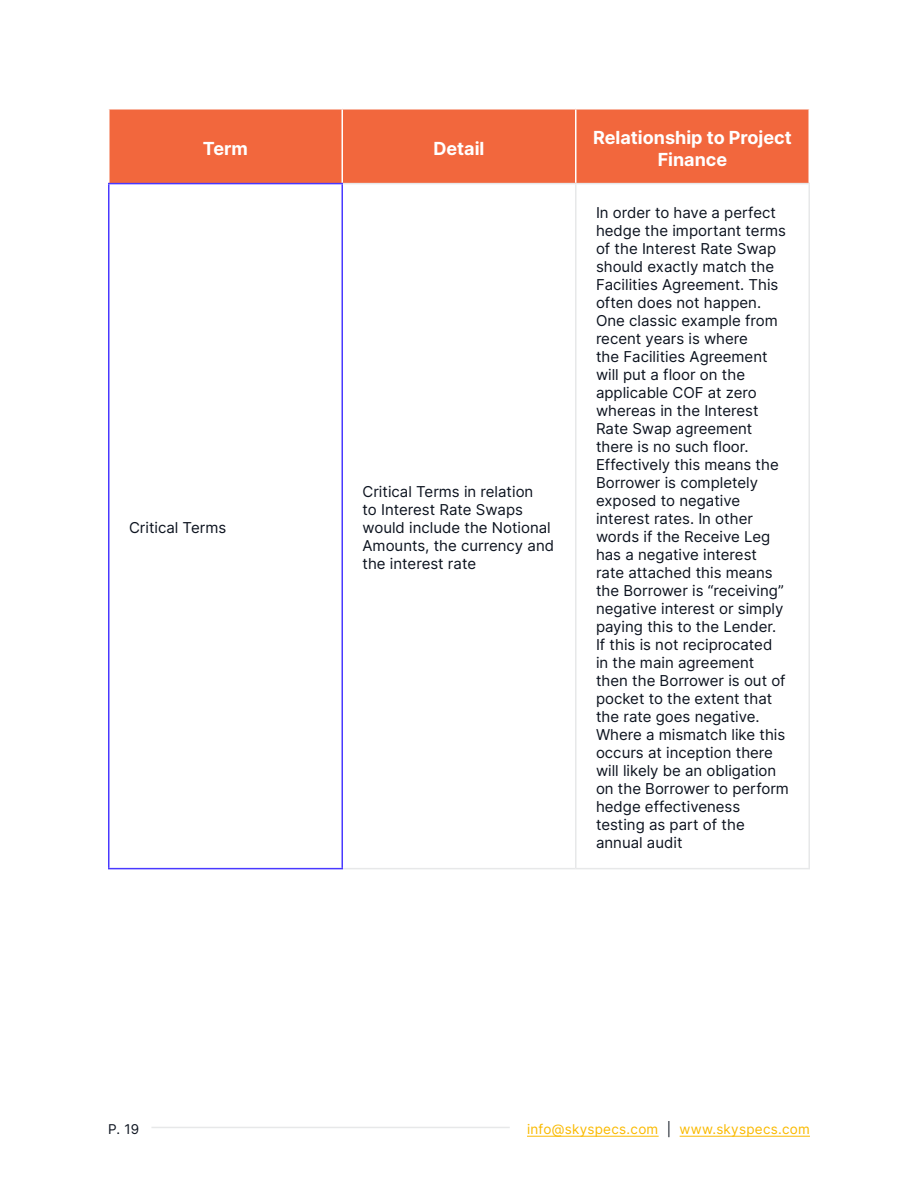
<style>
.page{position:relative;width:918px;height:1188px;background:#fff}
.page>*{position:absolute;margin:0;border:0;box-sizing:border-box;transform-origin:0 0}
.t1{font:700 18px/21.6px "Inter";color:#fff;text-align:center}
.Table_Body_Text{font:15px/18px "Inter";color:#0c131f}
.t2{font:13.5px "Inter";letter-spacing:.02em;color:#faba00}
.t3{font:13.5px "Inter";color:#0c131f}
.s1{color:#0c131f}
</style>
<div class="page">
<hr style="left:527px;top:1136px;width:132px;height:1px;background:#faba00">
<hr style="left:680px;top:1136px;width:130px;height:1px;background:#faba00">
<hr style="left:151px;top:1127px;width:359px;height:1px;background:#e7e8e9">
<div style="left:110px;top:110px;width:698px;height:73px;background:#f2673d"></div>
<hr style="left:342px;top:110px;width:1px;height:73px;background:#fff">
<hr style="left:575px;top:110px;width:1px;height:73px;background:#fff">
<hr style="left:343px;top:183px;width:233px;height:1px;background:#e7e8e9">
<hr style="left:576px;top:183px;width:234px;height:1px;background:#e7e8e9">
<hr style="left:575px;top:184px;width:1px;height:684px;background:#e7e8e9">
<hr style="left:808px;top:184px;width:2px;height:684px;background:#e7e8e9">
<hr style="left:343px;top:868px;width:233px;height:1px;background:#e7e8e9">
<hr style="left:576px;top:868px;width:234px;height:1px;background:#e7e8e9">
<hr style="left:108px;top:183px;width:235px;height:1px;background:#4939ff">
<hr style="left:108px;top:184px;width:2px;height:684px;background:#4939ff">
<hr style="left:342px;top:184px;width:1px;height:684px;background:#4939ff">
<hr style="left:108px;top:868px;width:235px;height:1px;background:#4939ff">
<p class="t1" style="left:203px;top:137px;width:47px">Term</p>
<p class="t1" style="left:433px;top:137px;width:53px">Detail</p>
<p class="t1" style="left:593px;top:126px;width:200px">Relationship to Project<br>Finance</p>
<p class="Table_Body_Text" style="left:129px;top:519px;width:99px">Critical Terms</p>
<p class="Table_Body_Text" style="left:363px;top:483px;width:193px">Critical Terms in relation<br>to Interest Rate Swaps would include the Notional<br>Amounts, the currency and the interest rate</p>
<p class="Table_Body_Text" style="left:596px;top:204px;width:194px">In order to have a perfect hedge the important terms of the Interest Rate Swap should exactly match the<br>Facilities Agreement. This often does not happen.<br>One classic example from recent years is where<br>the Facilities Agreement will put a floor on the applicable COF at zero whereas in the Interest<br>Rate Swap agreement there is no such floor.<br>Effectively this means the<br>Borrower is completely exposed to negative interest rates. In other words if the Receive Leg has a negative interest<br>rate attached this means the Borrower is “receiving” negative interest or simply paying this to the Lender.<br>If this is not reciprocated<br>in the main agreement then the Borrower is out of pocket to the extent that the rate goes negative.<br>Where a mismatch like this occurs at inception there will likely be an obligation on the Borrower to perform hedge effectiveness testing as part of the annual audit</p>
<p class="t3" style="left:108px;top:1119px;width:33px">P. 19</p>
<p class="t2" style="left:527px;top:1119px;width:284px">info@skyspecs.com <span class="s1">|</span> www.skyspecs.com</p>
</div>
